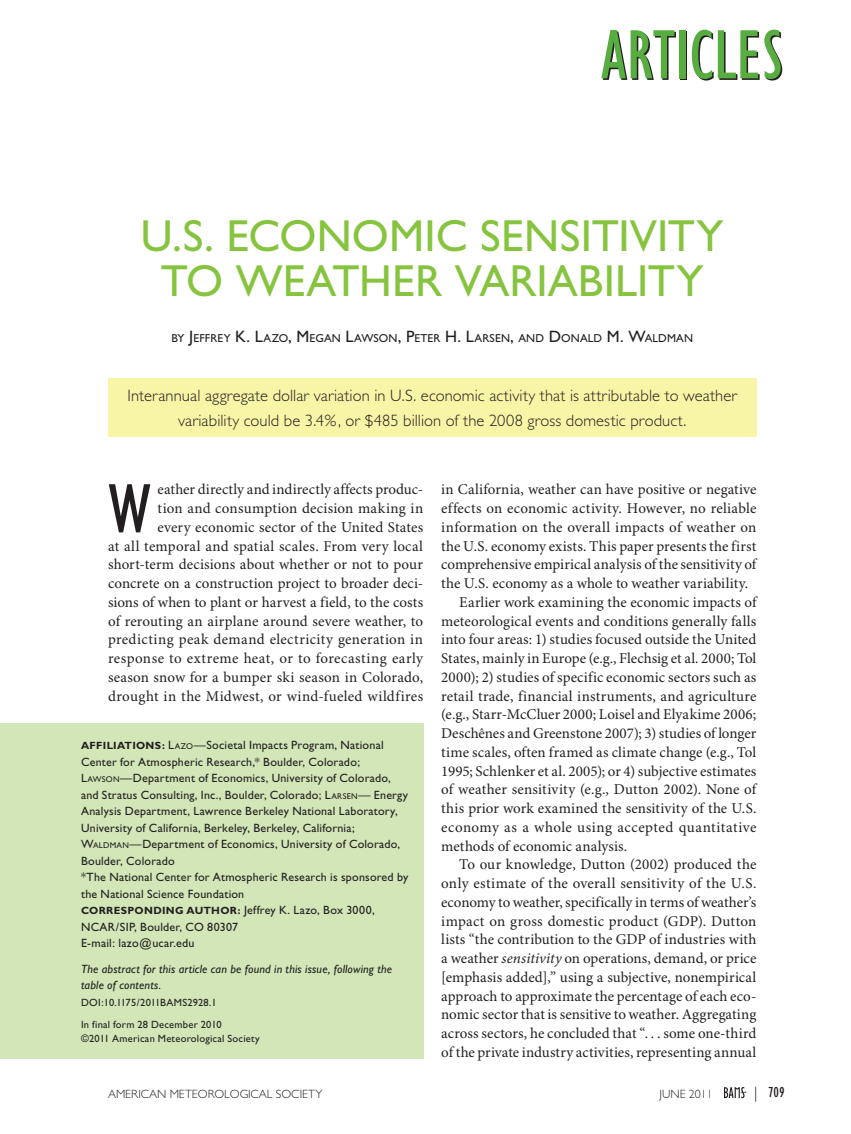
<style>
.page{position:relative;width:851px;height:1134px;background:#fff}
.page>*{position:absolute;margin:0;border:0;box-sizing:border-box;transform-origin:0 0}
.t1{font:condensed 71.1px "Gill Sans";color:#231f20}
.t2{font:45px/45px "Gill Sans";color:#86c43f;text-align:center}
.t3{font:300 16.5px/24.8px "Gill Sans";letter-spacing:.005em;color:#231f20;text-align:center}
.t4{font:15px/18.8px "Minion Pro";letter-spacing:.005em;color:#231f20;text-align:right}
.t5{font:15px "Minion Pro";letter-spacing:.03em;color:#231f20}
.t6{font:condensed 15px "Gill Sans";color:#231f20}
.t7{font:12px/16.5px "Gill Sans";letter-spacing:.015em;color:#231f20}
.t8{font:italic 12px/16.5px "Gill Sans";letter-spacing:.015em;color:#231f20}
.t9{font:300 12px "Gill Sans";color:#231f20}
.t10{font:11.55px "Gill Sans";letter-spacing:.015em;color:#231f20}
.t11{font:10.5px/22.5px "Gill Sans";letter-spacing:.02em;color:#231f20}
.s1{font-size:16.5px}
.s2{font-style:italic}
.s3{font-weight:700;font-size:10.5px}
.s4{font-style:inherit}
.s5{font-size:8.4px}
.s6{font-weight:300;font-stretch:normal}
</style>
<div class="page">
<div style="left:0;top:723px;width:423px;height:336px;background:#d2e6b8"></div>
<div style="left:108px;top:378px;width:648px;height:59px;background:#f8f5a7"></div>
<div style="left:680px;top:32px;width:7px;height:48px;background:#58ad41"></div>
<svg style="left:601px;top:30px;width:75px;height:50px"></svg>
<div style="left:679px;top:30px;width:6px;height:48px;background:#58ad41"></div>
<svg style="left:691px;top:30px;width:91px;height:51px"></svg>
<svg style="left:724px;top:1087px;width:22px;height:11px"></svg>
<h2 class="t2" style="left:141px;top:213px;width:584px">U.S. ECONOMIC SENSITIVITY<br>TO WEATHER VARIABILITY</h2>
<p class="t10" style="left:171px;top:332px;width:523px">BY <span class="s1">J</span>EFFREY <span class="s1">K. L</span>AZO<span class="s1">, M</span> EGAN <span class="s1">L</span>AWSON<span class="s1">, P</span>ETER <span class="s1">H. L</span>ARSEN<span class="s1">,</span> AND <span class="s1">D</span> ONALD <span class="s1">M. W</span>ALDMAN</p>
<p class="t3" style="left:127px;top:383px;width:611px">Interannual aggregate dollar variation in U.S. economic activity that is attributable to weather variability could be 3.4%, or $485 billion of the 2008 gross domestic product.</p>
<p class="t4" style="left:108px;top:481px;width:317px">eather directly and indirectly affects produc-<br>tion and consumption decision making in<br>every economic sector of the United States<br>at all temporal and spatial scales. From very local short-term decisions about whether or not to pour concrete on a construction project to broader deci&shy;sions of when to plant or harvest a field, to the costs of rerouting an airplane around severe weather, to predicting peak demand electricity generation in response to extreme heat, or to forecasting early season snow for a bumper ski season in Colorado, drought in the Midwest, or wind-fueled wildfires</p>
<p class="t4" style="left:441px;top:481px;width:316px">in California, weather can have positive or negative</p>
<h1 class="t1" style="left:108px;top:470px;width:44px">W</h1>
<p class="t4" style="left:441px;top:499px;width:317px">effects on economic activity. However, no reliable</p>
<p class="t4" style="left:441px;top:518px;width:317px">information on the overall impacts of weather on</p>
<p class="t4" style="left:441px;top:537px;width:316px">the U.S. economy exists. This paper presents the first</p>
<p class="t4" style="left:441px;top:556px;width:316px">comprehensive empirical analysis of the sensitivity of</p>
<p class="t4" style="left:441px;top:574px;width:308px">the U.S. economy as a whole to weather variability.</p>
<p class="t4" style="left:459px;top:593px;width:299px">Earlier work examining the economic impacts of</p>
<p class="t4" style="left:441px;top:612px;width:316px">meteorological events and conditions generally falls</p>
<p class="t4" style="left:441px;top:631px;width:316px">into four areas: 1) studies focused outside the United</p>
<p class="t4" style="left:441px;top:649px;width:316px">States, mainly in Europe (e.g., Flechsig et al. 2000; Tol</p>
<p class="t4" style="left:441px;top:668px;width:316px">2000); 2) studies of specific economic sectors such as</p>
<p class="t4" style="left:441px;top:687px;width:316px">retail trade, financial instruments, and agriculture</p>
<p class="t4" style="left:441px;top:706px;width:316px">(e.g., Starr-McCluer 2000; Loisel and Elyakime 2006;</p>
<p class="t4" style="left:441px;top:724px;width:316px">Deschênes and Greenstone 2007); 3) studies of longer</p>
<p class="t4" style="left:441px;top:743px;width:316px">time scales, often framed as climate change (e.g., Tol</p>
<p class="t4" style="left:441px;top:762px;width:316px">1995; Schlenker et al. 2005); or 4) subjective estimates</p>
<p class="t4" style="left:441px;top:781px;width:316px">of weather sensitivity (e.g., Dutton 2002). None of</p>
<p class="t4" style="left:441px;top:799px;width:317px">this prior work examined the sensitivity of the U.S.</p>
<p class="t5" style="left:441px;top:818px;width:317px">economy as a whole using accepted quantitative</p>
<p class="t4" style="left:441px;top:837px;width:188px">methods of economic analysis.</p>
<p class="t4" style="left:459px;top:856px;width:298px">To our knowledge, Dutton (2002) produced the</p>
<p class="t4" style="left:441px;top:874px;width:317px">only estimate of the overall sensitivity of the U.S.</p>
<p class="t4" style="left:441px;top:893px;width:316px">economy to weather, specifically in terms of weather’s</p>
<p class="t4" style="left:441px;top:912px;width:316px">impact on gross domestic product (GDP). Dutton</p>
<p class="t4" style="left:441px;top:931px;width:317px">lists “the contribution to the GDP of industries with</p>
<p class="t4" style="left:441px;top:949px;width:317px">a weather <span class="s2">sensitivity</span> on operations, demand, or price</p>
<p class="t4" style="left:441px;top:968px;width:316px">[emphasis added],” using a subjective, nonempirical</p>
<p class="t4" style="left:441px;top:987px;width:316px">approach to approximate the percentage of each eco-</p>
<p class="t4" style="left:441px;top:1006px;width:316px">nomic sector that is sensitive to weather. Aggregating</p>
<p class="t4" style="left:441px;top:1024px;width:316px">across sectors, he concluded that “. . . some one-third</p>
<p class="t4" style="left:441px;top:1043px;width:316px">of the private industry activities, representing annual</p>
<p class="t7" style="left:81px;top:737px;width:329px"><span class="s3">AFFILIATIONS:</span> <span class="s4">L</span><span class="s5">AZO</span>—Societal Impacts Program, National Center for Atmospheric Research,* Boulder, Colorado; <span class="s4">L</span><span class="s5">AWSON</span>—Department of Economics, University of Colorado, and Stratus Consulting, Inc., Boulder, Colorado; <span class="s4">L</span><span class="s5">ARSEN</span>— Energy Analysis Department, Lawrence Berkeley National Laboratory, University of California, Berkeley, Berkeley, California; <span class="s4">W</span><span class="s5">ALDMAN</span>—Department of Economics, University of Colorado, Boulder, Colorado<br>*The National Center for Atmospheric Research is sponsored by the National Science Foundation<br><span class="s3">CORRESPON DIN G AUTHOR:</span> Jeffrey K. Lazo, Box 3000, NCAR/SIP, Boulder, CO 80307<br>E-mail: lazo@ucar.edu</p>
<p class="t8" style="left:81px;top:961px;width:312px">The abstract for this article can be found in this issue, following the table of contents.</p>
<p class="t11" style="left:81px;top:991px;width:142px">DOI:10.1175/2011BAMS2928.1<br>In final form 28 December 2010</p>
<p class="t11" style="left:81px;top:1027px;width:180px">©2011 American Meteorological Society</p>
<p class="t9" style="left:108px;top:1087px;width:216px">AMERICAN METEOROLOGICAL SOCIETY</p>
<p class="t9" style="left:659px;top:1087px;width:55px">june 2011</p>
<p class="t6" style="left:754px;top:1084px;width:32px"><span class="s6">|</span> 709</p>
</div>
